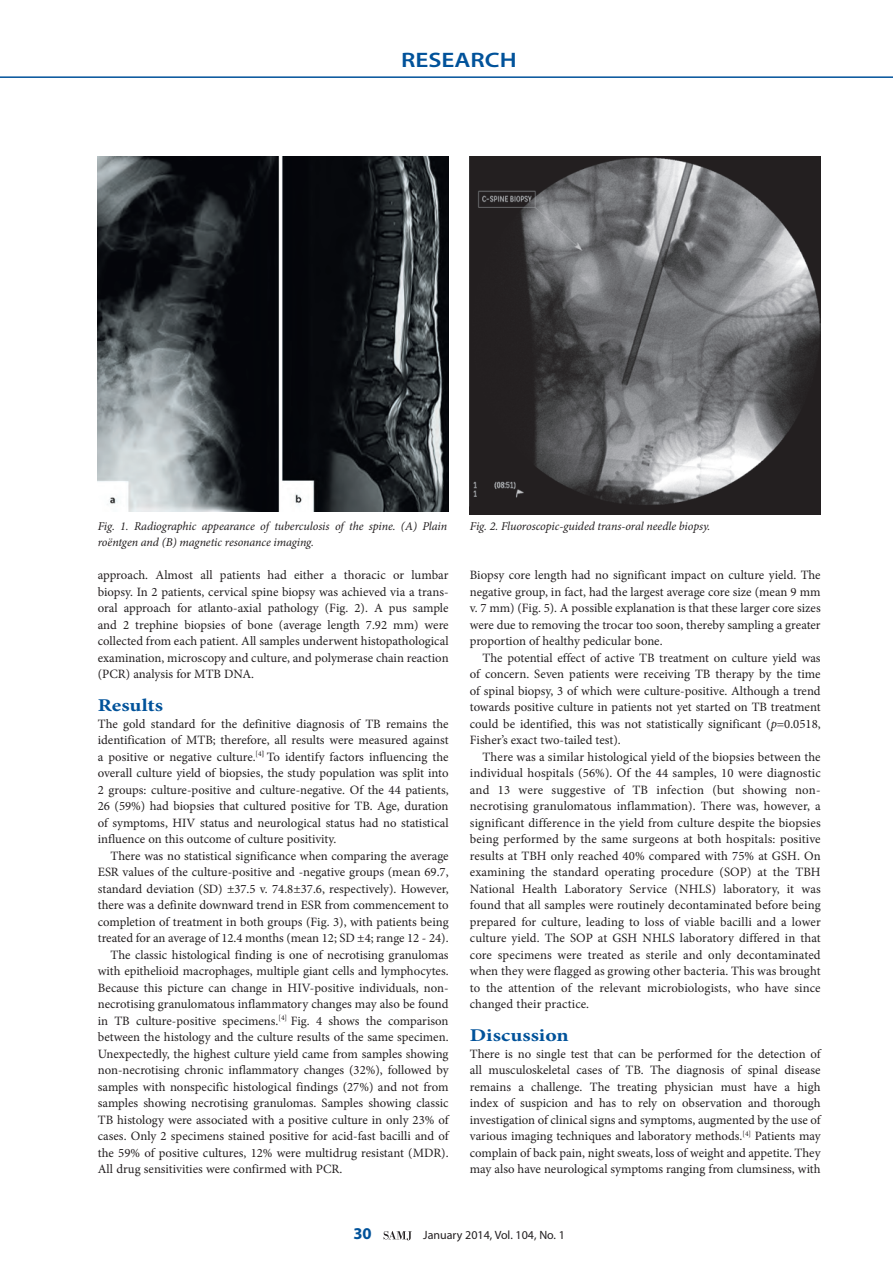
<style>
.page{position:relative;width:893px;height:1263px;background:#fff}
.page>*{position:absolute;margin:0;border:0;box-sizing:border-box;transform-origin:0 0}
.t1{font:600 21px "Myriad Pro";color:#01529a;scale:1.2 1}
.B_HEAD{font:700 18px "Minion Pro";color:#01529a;scale:1.2 1}
.t2{font:700 16.5px "Myriad Pro";color:#01529a}
.BODY_TEXT_INDENT{font:12.75px/16.5px "Minion Pro";letter-spacing:.005em;color:#231f20;text-align:justify}
.BODY_TEXT_1ST_PARAGR{font:12.75px/16.5px "Minion Pro";color:#231f20;text-align:justify}
.CAPTIONS{font:italic 12px/16.5px "Minion Pro";letter-spacing:-.01em;color:#231f20}
.t3{font:12px "Myriad Pro";color:#231f20}
.s1{font-style:italic}
</style>
<div class="page">
<hr style="left:0;top:76px;width:893px;height:2px;background:#01529a">
<svg style="left:384px;top:1231px;width:28px;height:9px"></svg>
<img style="left:98px;top:157px;width:351px;height:354px">
<img style="left:470px;top:157px;width:350px;height:357px">
<h1 class="t1" style="left:401px;top:47px;width:98px">RESEARCH</h1>
<p class="CAPTIONS" style="left:98px;top:517px;width:351px">Fig. 1. Radiographic appearance of tuberculosis of the spine. (A) Plain roëntgen and (B) magnetic resonance imaging.</p>
<p class="CAPTIONS" style="left:470px;top:517px;width:242px">Fig. 2. Fluoroscopic-guided trans-oral needle biopsy.</p>
<p class="BODY_TEXT_INDENT" style="left:98px;top:567px;width:352px;text-align:left">approach. Almost all patients had either a thoracic or lumbar biopsy. In 2 patients, cervical spine biopsy was achieved via a trans&shy;oral approach for atlanto-axial pathology (Fig. 2). A pus sample and 2 trephine biopsies of bone (average length 7.92 mm) were collected from each patient. All samples underwent histopathological examination, microscopy and culture, and polymerase chain reaction (PCR) analysis for MTB DNA.</p>
<h2 class="B_HEAD" style="left:98px;top:693px;width:56px">Results</h2>
<p class="BODY_TEXT_1ST_PARAGR" style="left:98px;top:715px;width:352px">The gold standard for the definitive diagnosis of TB remains the identification of MTB; therefore, all results were measured against a positive or negative culture.<sup>[4</sup><sup>]</sup> To identify factors influencing the overall culture yield of biopsies, the study population was split into 2 groups: culture-positive and culture-negative. Of the 44 patients, 26 (59%) had biopsies that cultured positive for TB. Age, duration of symptoms, HIV status and neurological status had no statistical influence on this outcome of culture positivity.</p>
<p class="BODY_TEXT_INDENT" style="left:98px;top:847px;width:352px;text-indent:13px">There was no statistical significance when comparing the average ESR values of the culture-positive and -negative groups (mean 69.7, standard deviation (SD) ±37.5 v. 74.8±37.6, respectively). However, there was a definite downward trend in ESR from commencement to completion of treatment in both groups (Fig. 3), with patients being treated for an average of 12.4 months (mean 12; SD ±4; range 12 - 24).</p>
<p class="BODY_TEXT_INDENT" style="left:98px;top:946px;width:352px;text-indent:13px">The classic histological finding is one of necrotising granulomas with epithelioid macrophages, multiple giant cells and lymphocytes.<br>Because this picture can change in HIV-positive individuals, non&shy;necrotising granulomatous inflammatory changes may also be found in TB culture-positive specimens.<sup>[4]</sup> Fig. 4 shows the comparison between the histology and the culture results of the same specimen.<br>Unexpectedly, the highest culture yield came from samples showing non-necrotising chronic inflammatory changes (32%), followed by samples with nonspecific histological findings (27%) and not from samples showing necrotising granulomas. Samples showing classic TB histology were associated with a positive culture in only 23% of cases. Only 2 specimens stained positive for acid-fast bacilli and of the 59% of positive cultures, 12% were multidrug resistant (MDR).<br>All drug sensitivities were confirmed with PCR.</p>
<p class="BODY_TEXT_INDENT" style="left:470px;top:567px;width:352px">Biopsy core length had no significant impact on culture yield. The negative group, in fact, had the largest average core size (mean 9 mm v. 7 mm) (Fig. 5). A possible explanation is that these larger core sizes were due to removing the trocar too soon, thereby sampling a greater proportion of healthy pedicular bone.</p>
<p class="BODY_TEXT_INDENT" style="left:470px;top:649px;width:352px;text-indent:13px">The potential effect of active TB treatment on culture yield was of concern. Seven patients were receiving TB therapy by the time of spinal biopsy, 3 of which were culture-positive. Although a trend towards positive culture in patients not yet started on TB treatment could be identified, this was not statistically significant (<span class="s1">p</span>=0.0518, Fisher’s exact two-tailed test).</p>
<p class="BODY_TEXT_INDENT" style="left:470px;top:748px;width:352px;text-align:left;text-indent:13px">There was a similar histological yield of the biopsies between the individual hospitals (56%). Of the 44 samples, 10 were diagnostic and 13 were suggestive of TB infection (but showing non&shy;necrotising granulomatous inflammation). There was, however, a significant difference in the yield from culture despite the biopsies being performed by the same surgeons at both hospitals: positive results at TBH only reached 40% compared with 75% at GSH. On examining the standard operating procedure (SOP) at the TBH National Health Laboratory Service (NHLS) laboratory, it was found that all samples were routinely decontaminated before being prepared for culture, leading to loss of viable bacilli and a lower culture yield. The SOP at GSH NHLS laboratory differed in that core specimens were treated as sterile and only decontaminated when they were flagged as growing other bacteria. This was brought to the attention of the relevant microbiologists, who have since changed their practice.</p>
<h2 class="B_HEAD" style="left:470px;top:1023px;width:84px">Discussion</h2>
<p class="BODY_TEXT_1ST_PARAGR" style="left:470px;top:1045px;width:352px">There is no single test that can be performed for the detection of all musculoskeletal cases of TB. The diagnosis of spinal disease remains a challenge. The treating physician must have a high index of suspicion and has to rely on observation and thorough investigation of clinical signs and symptoms, augmented by the use of various imaging techniques and laboratory methods.<sup>[4]</sup> Patients may complain of back pain, night sweats, loss of weight and appetite. They may also have neurological symptoms ranging from clumsiness, with</p>
<p class="t2" style="left:353px;top:1224px;width:20px">30</p>
<p class="t3" style="left:423px;top:1229px;width:143px">January 2014, Vol. 104, No. 1</p>
</div>
